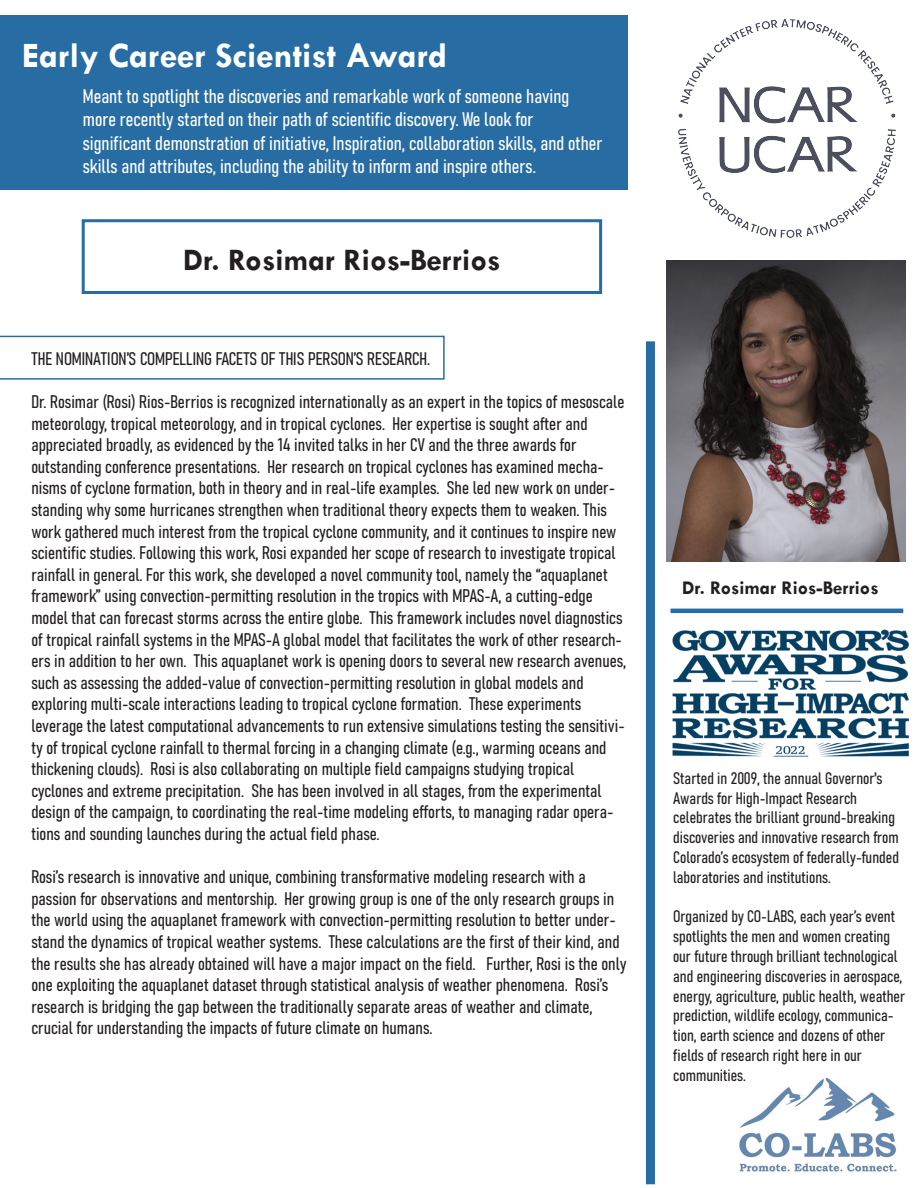
<style>
.page{position:relative;width:918px;height:1188px;background:#fff}
.page>*{position:absolute;margin:0;border:0;box-sizing:border-box;transform-origin:0 0}
.t1{font:700 36px "Tw Cen";color:#fff}
.t2{font:700 31.5px "Tw Cen";color:#231f20}
.t3{font:19.5px/23.4px "Bahnschrift";color:#fff}
.t4{font:700 19.5px "Tw Cen";color:#231f20}
.t5{font:18px/21.6px "Bahnschrift";color:#231f20}
.t6{font:16.5px/19.8px "Bahnschrift";color:#231f20}
</style>
<div class="page">
<img style="left:666px;top:260px;width:239px;height:301px">
<img style="left:679px;top:20px;width:216px;height:217px">
<img style="left:672px;top:629px;width:238px;height:128px">
<img style="left:739px;top:1077px;width:158px;height:95px">
<div style="left:0;top:16px;width:628px;height:174px;background:#276da4"></div>
<div style="left:82px;top:219px;width:520px;height:75px;border:3px solid #276da4"></div>
<div style="left:646px;top:346px;width:9px;height:834px;background:#276da4"></div>
<hr style="left:671px;top:609px;width:232px;height:4px;background:#276da4">
<svg style="left:0;top:336px;width:445px;height:44px"></svg>
<h1 class="t1" style="left:22px;top:34px;width:427px">Early Career Scientist Award</h1>
<p class="t3" style="left:83px;top:83px;width:521px">Meant to spotlight the discoveries and remarkable work of someone having more recently started on their path of scientific discovery. We look for significant demonstration of initiative, Inspiration, collaboration skills, and other skills and attributes, including the ability to inform and inspire others.</p>
<h2 class="t2" style="left:183px;top:241px;width:319px">Dr. Rosimar Rios-Berrios</h2>
<p class="t5" style="left:31px;top:346px;width:400px">THE NOMINATION’S COMPELLING FACETS OF THIS PERSON’S RESEARCH.</p>
<p class="t5" style="left:31px;top:390px;width:596px">Dr. Rosimar (Rosi) Rios-Berrios is recognized internationally as an expert in the topics of mesoscale meteorology, tropical meteorology, and in tropical cyclones. Her expertise is sought after and appreciated broadly, as evidenced by the 14 invited talks in her CV and the three awards for outstanding conference presentations. Her research on tropical cyclones has examined mecha&shy;nisms of cyclone formation, both in theory and in real-life examples. She led new work on under&shy;standing why some hurricanes strengthen when traditional theory expects them to weaken. This work gathered much interest from the tropical cyclone community, and it continues to inspire new scientific studies. Following this work, Rosi expanded her scope of research to investigate tropical rainfall in general. For this work, she developed a novel community tool, namely the “aquaplanet framework” using convection-permitting resolution in the tropics with MPAS-A, a cutting-edge model that can forecast storms across the entire globe. This framework includes novel diagnostics of tropical rainfall systems in the MPAS-A global model that facilitates the work of other research&shy;ers in addition to her own. This aquaplanet work is opening doors to several new research avenues, such as assessing the added-value of convection-permitting resolution in global models and exploring multi-scale interactions leading to tropical cyclone formation. These experiments leverage the latest computational advancements to run extensive simulations testing the sensitivi&shy;ty of tropical cyclone rainfall to thermal forcing in a changing climate (e.g., warming oceans and thickening clouds). Rosi is also collaborating on multiple field campaigns studying tropical cyclones and extreme precipitation. She has been involved in all stages, from the experimental design of the campaign, to coordinating the real-time modeling efforts, to managing radar opera&shy;tions and sounding launches during the actual field phase.</p>
<p class="t5" style="left:31px;top:865px;width:597px">Rosi’s research is innovative and unique, combining transformative modeling research with a passion for observations and mentorship. Her growing group is one of the only research groups in the world using the aquaplanet framework with convection-permitting resolution to better under&shy;stand the dynamics of tropical weather systems. These calculations are the first of their kind, and the results she has already obtained will have a major impact on the field. Further, Rosi is the only one exploiting the aquaplanet dataset through statistical analysis of weather phenomena. Rosi’s research is bridging the gap between the traditionally separate areas of weather and climate, crucial for understanding the impacts of future climate on humans.</p>
<p class="t4" style="left:682px;top:576px;width:198px">Dr. Rosimar Rios-Berrios</p>
<p class="t6" style="left:673px;top:767px;width:227px">Started in 2009, the annual Governor's Awards for High-Impact Research celebrates the brilliant ground-breaking discoveries and innovative research from Colorado’s ecosystem of federally-funded laboratories and institutions.</p>
<p class="t6" style="left:673px;top:906px;width:234px">Organized by CO-LABS, each year’s event spotlights the men and women creating our future through brilliant technological and engineering discoveries in aerospace, energy, agriculture, public health, weather prediction, wildlife ecology, communica&shy;tion, earth science and dozens of other fields of research right here in our communities.</p>
</div>
